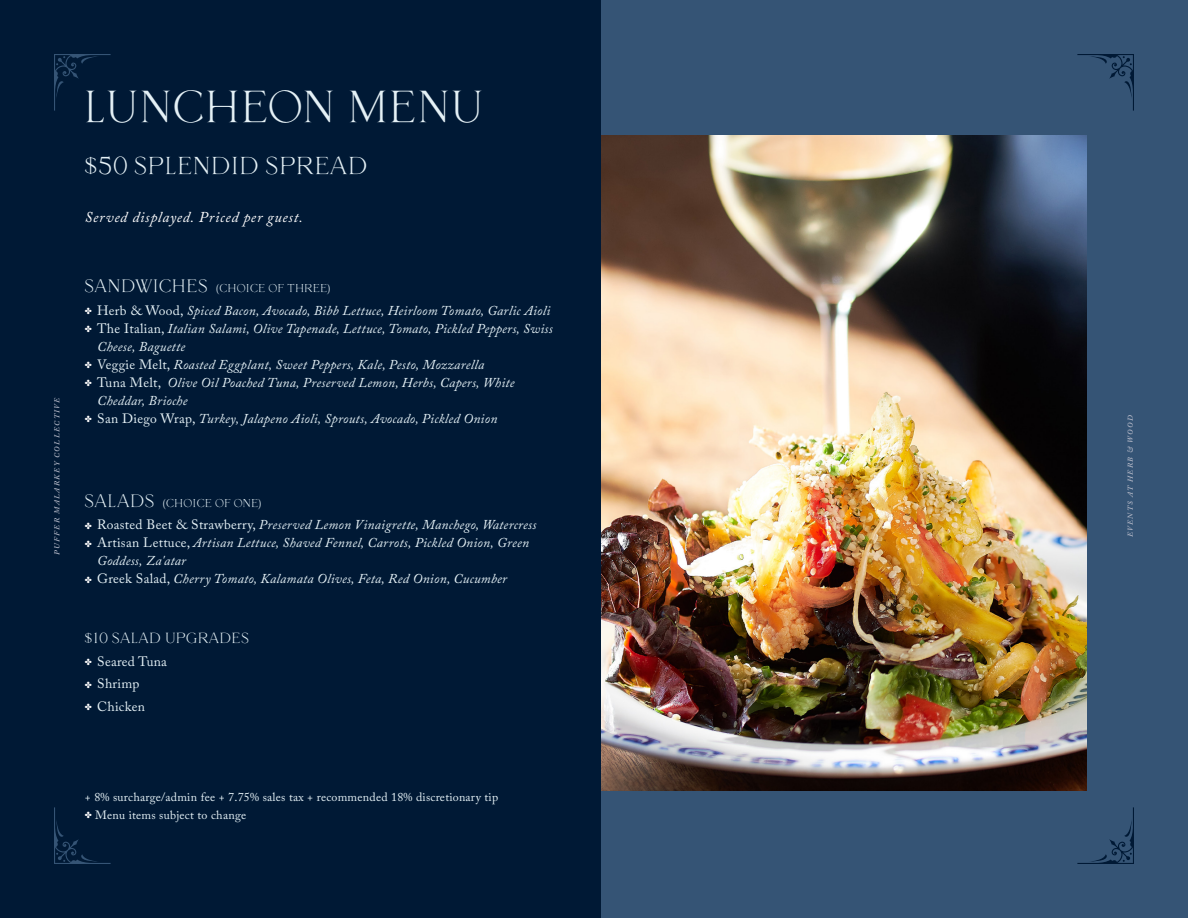
<style>
.page{position:relative;width:1188px;height:918px;background:#355475}
.page>*{position:absolute;margin:0;border:0;box-sizing:border-box;transform-origin:0 0}
.t1{font:41.1px "Berold";letter-spacing:.06em;color:#e5f1f6}
.t2{font:22.5px "Berold";letter-spacing:.06em;color:#e5f1f6}
.t3{font:italic 15px "Adobe Caslon Pro";letter-spacing:.05em;color:#fff}
.t4{font:italic 13.5px/18px "Adobe Caslon Pro";letter-spacing:.02em;color:#e5f1f6}
.t5{font:13.5px "Adobe Caslon Pro";letter-spacing:.02em;color:#e5f1f6}
.t6{font:13.5px "Berold";letter-spacing:.06em;color:#e5f1f6}
.t7{font:12px "Adobe Caslon Pro";letter-spacing:.02em;color:#e5f1f6}
.t8{font:10.5px "Berold";letter-spacing:.06em;color:#e5f1f6}
.t9{font:italic 600 7.5px "Adobe Caslon Pro";letter-spacing:.18em;color:#b4b8c7}
.s1{font-size:16.5px}
.s2{color:#fff}
.s3{font-style:normal}
</style>
<div class="page">
<div style="left:0;top:0;width:600px;height:918px;background:#001935"></div>
<svg style="left:1077px;top:54px;width:57px;height:57px"></svg>
<svg style="left:1077px;top:807px;width:57px;height:57px"></svg>
<svg style="left:54px;top:54px;width:57px;height:57px"></svg>
<svg style="left:54px;top:807px;width:57px;height:57px"></svg>
<img style="left:601px;top:135px;width:486px;height:656px">
<p class="t9" style="left:53px;top:555px;width:159px;rotate:-90deg">PUFFER MALARKEY COLLECTIVE</p>
<p class="t1" style="left:85px;top:84px;width:399px">LUNCHEON MENU</p>
<p class="t2" style="left:85px;top:153px;width:284px">$50 SPLENDID SPREAD</p>
<p class="t3" style="left:85px;top:208px;width:220px">Served displayed. Priced per guest.</p>
<p class="t8" style="left:85px;top:282px;width:247px"><span class="s1">SANDWICHES</span> (CHOICE OF THREE)</p>
<p class="t4" style="left:85px;top:301px;width:467px"><span class="s2">✤</span> <span class="s3">Herb &amp; Wood,</span> Spiced Bacon, Avocado, Bibb Lettuce, Heirloom Tomato, Garlic Aioli</p>
<p class="t4" style="left:97px;top:319px;width:457px;text-indent:-12px"><span class="s2">✤</span> <span class="s3">The Italian,</span> Italian Salami, Olive Tapenade, Lettuce, Tomato, Pickled Peppers, Swiss<br>Cheese, Baguette</p>
<p class="t4" style="left:85px;top:355px;width:401px"><span class="s2">✤</span> <span class="s3">Veggie Melt,</span> Roasted Eggplant, Sweet Peppers, Kale, Pesto, Mozzarella</p>
<p class="t4" style="left:97px;top:373px;width:419px;text-indent:-12px"><span class="s2">✤</span> <span class="s3">Tuna Melt,</span> Olive Oil Poached Tuna, Preserved Lemon, Herbs, Capers, White<br>Cheddar, Brioche</p>
<p class="t4" style="left:85px;top:409px;width:414px"><span class="s2">✤</span> <span class="s3">San Diego Wrap,</span> Turkey, Jalapeno Aioli, Sprouts, Avocado, Pickled Onion</p>
<p class="t8" style="left:85px;top:497px;width:178px"><span class="s1">SALADS</span> (CHOICE OF ONE)</p>
<p class="t4" style="left:85px;top:516px;width:453px"><span class="s2">✤</span> <span class="s3">Roasted Beet &amp; Strawberry,</span> Preserved Lemon Vinaigrette, Manchego, Watercress</p>
<p class="t4" style="left:97px;top:534px;width:434px;text-indent:-12px"><span class="s2">✤</span> <span class="s3">Artisan Lettuce,</span> Artisan Lettuce, Shaved Fennel, Carrots, Pickled Onion, Green<br>Goddess, Za'atar</p>
<p class="t4" style="left:85px;top:570px;width:424px"><span class="s2">✤</span> <span class="s3">Greek Salad,</span> Cherry Tomato, Kalamata Olives, Feta, Red Onion, Cucumber</p>
<p class="t6" style="left:85px;top:631px;width:166px">$10 SALAD UPGRADES</p>
<p class="t5" style="left:85px;top:653px;width:84px"><span class="s2">✤</span> Seared Tuna</p>
<p class="t5" style="left:85px;top:676px;width:56px"><span class="s2">✤</span> Shrimp</p>
<p class="t5" style="left:85px;top:698px;width:62px"><span class="s2">✤</span> Chicken</p>
<p class="t7" style="left:85px;top:790px;width:415px">+ 8% surcharge/admin fee + 7.75% sales tax + recommended 18% discretionary tip</p>
<p class="t7" style="left:85px;top:808px;width:163px"><span class="s2">✤</span> Menu items subject to change</p>
<p class="t9" style="left:1126px;top:537px;width:124px;rotate:-90deg">EVENTS AT HERB &amp; WOOD</p>
</div>
